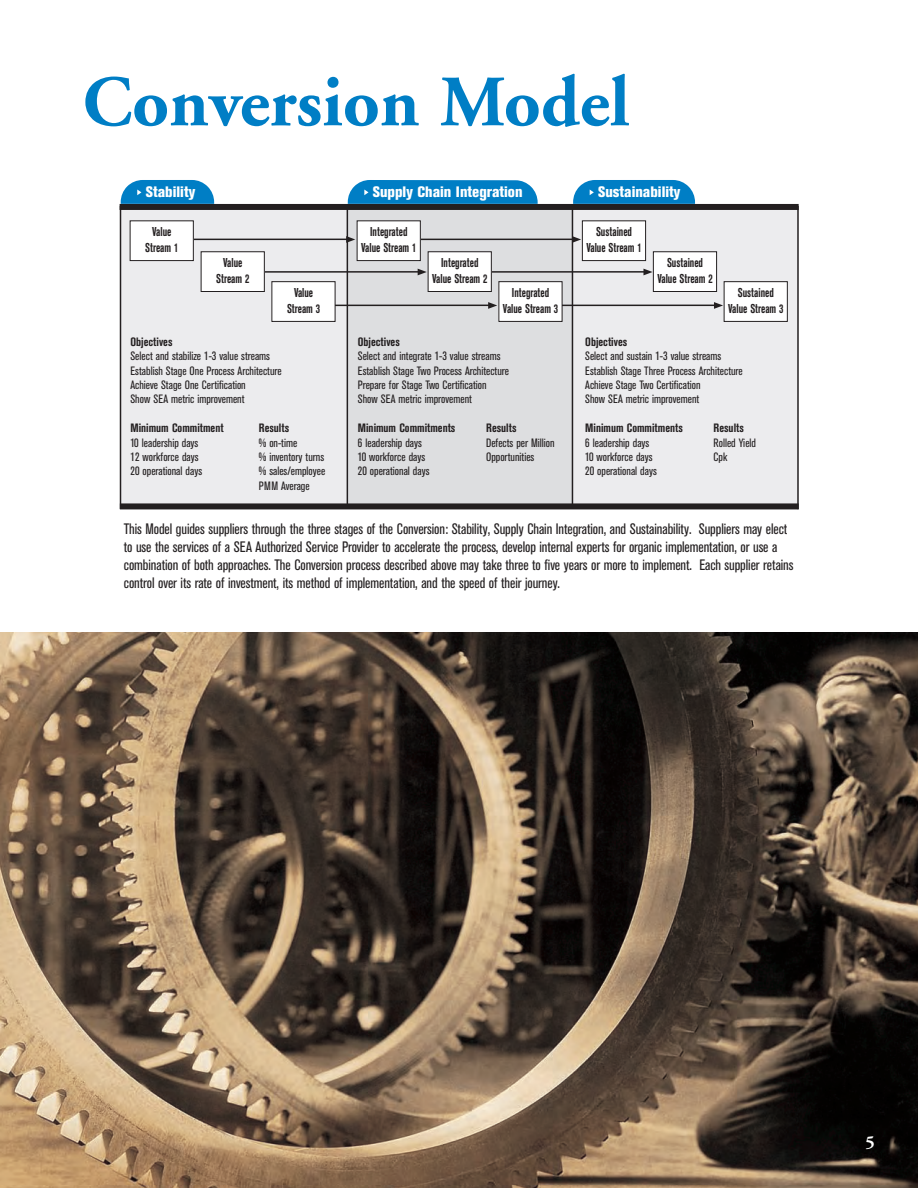
<style>
.page{position:relative;width:918px;height:1188px;background:#fff}
.page>*{position:absolute;margin:0;border:0;box-sizing:border-box;transform-origin:0 0}
.t1{font:700 72px "Adobe Garamond";color:#007ec5}
.t2{font:700 18px "Adobe Garamond";color:#fff}
.t3{font:condensed 15px/18px "Akzidenz Grotesk BE";letter-spacing:-.005em;color:#231f20}
.t4{font:800 condensed 15px "Akzidenz Grotesk BE";color:#fff}
.t5{font:700 condensed 12.75px/15.3px "Akzidenz Grotesk BE";color:#231f20;text-align:center;scale:.84 1}
.t6{font:condensed 12px/14.4px "Akzidenz Grotesk BE";color:#231f20}
.t7{font:700 condensed 12px "Akzidenz Grotesk BE";color:#231f20}
</style>
<div class="page">
<hr style="left:0;top:0;width:1px;height:1188px;background:#d4e3f4">
<img style="left:0;top:633px;width:918px;height:555px">
<div style="left:121px;top:206px;width:676px;height:300px;background:#ececee"></div>
<div style="left:348px;top:206px;width:224px;height:300px;background:#dddee0"></div>
<div style="left:120px;top:503px;width:679px;height:6px;background:#231f20"></div>
<hr style="left:120px;top:206px;width:1px;height:303px;background:#231f20">
<hr style="left:347px;top:206px;width:1px;height:301px;background:#231f20">
<hr style="left:572px;top:206px;width:1px;height:300px;background:#231f20">
<hr style="left:797px;top:206px;width:2px;height:303px;background:#231f20">
<div style="left:582px;top:221px;width:64px;height:40px;background:#fff"></div>
<div style="left:582px;top:220px;width:64px;height:41px;border:1px solid #231f20"></div>
<div style="left:653px;top:252px;width:64px;height:40px;background:#fff"></div>
<div style="left:653px;top:251px;width:64px;height:41px;border:1px solid #231f20"></div>
<div style="left:724px;top:282px;width:63px;height:39px;background:#fff"></div>
<div style="left:724px;top:281px;width:64px;height:41px;border:1px solid #231f20"></div>
<hr style="left:161px;top:239px;width:188px;height:1px;background:#231f20">
<svg style="left:346px;top:236px;width:9px;height:7px"></svg>
<hr style="left:242px;top:271px;width:179px;height:2px;background:#231f20">
<svg style="left:418px;top:269px;width:9px;height:6px"></svg>
<hr style="left:311px;top:305px;width:181px;height:1px;background:#231f20">
<svg style="left:488px;top:302px;width:9px;height:7px"></svg>
<div style="left:130px;top:221px;width:63px;height:40px;background:#fff"></div>
<div style="left:130px;top:220px;width:64px;height:41px;border:1px solid #231f20"></div>
<div style="left:201px;top:252px;width:63px;height:40px;background:#fff"></div>
<div style="left:201px;top:251px;width:64px;height:41px;border:1px solid #231f20"></div>
<div style="left:272px;top:282px;width:63px;height:39px;background:#fff"></div>
<div style="left:271px;top:281px;width:64px;height:41px;border:1px solid #231f20"></div>
<hr style="left:387px;top:239px;width:188px;height:1px;background:#231f20">
<svg style="left:573px;top:236px;width:8px;height:7px"></svg>
<hr style="left:468px;top:271px;width:178px;height:2px;background:#231f20">
<svg style="left:643px;top:269px;width:10px;height:6px"></svg>
<hr style="left:537px;top:305px;width:181px;height:1px;background:#231f20">
<svg style="left:714px;top:302px;width:9px;height:7px"></svg>
<div style="left:357px;top:221px;width:63px;height:40px;background:#fff"></div>
<div style="left:357px;top:220px;width:64px;height:41px;border:1px solid #231f20"></div>
<div style="left:428px;top:252px;width:63px;height:40px;background:#fff"></div>
<div style="left:428px;top:251px;width:64px;height:41px;border:1px solid #231f20"></div>
<div style="left:499px;top:282px;width:63px;height:39px;background:#fff"></div>
<div style="left:498px;top:281px;width:64px;height:41px;border:1px solid #231f20"></div>
<svg style="left:121px;top:180px;width:93px;height:24px;background:#1a8aca"></svg>
<svg style="left:348px;top:180px;width:190px;height:24px;background:#0f85c8"></svg>
<svg style="left:573px;top:180px;width:122px;height:24px;background:#1588c9"></svg>
<div style="left:120px;top:204px;width:679px;height:6px;background:#231f20"></div>
<h1 class="t1" style="left:82px;top:73px;width:549px">Conversion Model</h1>
<p class="t4" style="left:146px;top:187px;width:51px">Stability</p>
<p class="t4" style="left:373px;top:187px;width:151px">Supply Chain Integration</p>
<p class="t4" style="left:598px;top:187px;width:84px">Sustainability</p>
<p class="t5" style="left:145px;top:225px;width:41px">Value<br>Stream 1</p>
<p class="t5" style="left:361px;top:225px;width:67px">Integrated<br>Value Stream 1</p>
<p class="t5" style="left:586px;top:225px;width:67px">Sustained<br>Value Stream 1</p>
<p class="t5" style="left:216px;top:256px;width:41px">Value<br>Stream 2</p>
<p class="t5" style="left:432px;top:256px;width:67px">Integrated<br>Value Stream 2</p>
<p class="t5" style="left:657px;top:256px;width:67px">Sustained<br>Value Stream 2</p>
<p class="t5" style="left:287px;top:286px;width:41px">Value<br>Stream 3</p>
<p class="t5" style="left:503px;top:286px;width:67px">Integrated<br>Value Stream 3</p>
<p class="t5" style="left:728px;top:286px;width:67px">Sustained<br>Value Stream 3</p>
<p class="t7" style="left:131px;top:337px;width:43px">Objectives</p>
<p class="t6" style="left:131px;top:350px;width:153px">Select and stabilize 1-3 value streams Establish Stage One Process Architecture Achieve Stage One Certification<br>Show SEA metric improvement</p>
<p class="t7" style="left:131px;top:424px;width:95px">Minimum Commitment</p>
<p class="t7" style="left:259px;top:424px;width:32px">Results</p>
<p class="t6" style="left:131px;top:436px;width:69px">10 leadership days</p>
<p class="t6" style="left:259px;top:436px;width:40px">% on-time</p>
<p class="t6" style="left:131px;top:451px;width:70px">12 workforce days</p>
<p class="t6" style="left:259px;top:451px;width:67px">% inventory turns</p>
<p class="t6" style="left:131px;top:465px;width:73px">20 operational days</p>
<p class="t6" style="left:259px;top:465px;width:68px">% sales/employee<br>PMM Average</p>
<p class="t7" style="left:358px;top:337px;width:43px">Objectives</p>
<p class="t6" style="left:358px;top:350px;width:153px">Select and integrate 1-3 value streams Establish Stage Two Process Architecture Prepare for Stage Two Certification Show SEA metric improvement</p>
<p class="t7" style="left:358px;top:424px;width:99px">Minimum Commitments</p>
<p class="t7" style="left:486px;top:424px;width:32px">Results</p>
<p class="t6" style="left:358px;top:436px;width:66px">6 leadership days</p>
<p class="t6" style="left:486px;top:436px;width:70px">Defects per Million</p>
<p class="t6" style="left:358px;top:451px;width:69px">10 workforce days</p>
<p class="t6" style="left:486px;top:451px;width:50px">Opportunities</p>
<p class="t6" style="left:358px;top:465px;width:73px">20 operational days</p>
<p class="t7" style="left:585px;top:337px;width:43px">Objectives</p>
<p class="t6" style="left:585px;top:350px;width:159px">Select and sustain 1-3 value streams Establish Stage Three Process Architecture Achieve Stage Two Certification<br>Show SEA metric improvement</p>
<p class="t7" style="left:585px;top:424px;width:99px">Minimum Commitments</p>
<p class="t7" style="left:714px;top:424px;width:32px">Results</p>
<p class="t6" style="left:585px;top:436px;width:66px">6 leadership days</p>
<p class="t6" style="left:714px;top:436px;width:44px">Rolled Yield</p>
<p class="t6" style="left:585px;top:451px;width:69px">10 workforce days</p>
<p class="t6" style="left:714px;top:451px;width:15px">Cpk</p>
<p class="t6" style="left:585px;top:465px;width:73px">20 operational days</p>
<p class="t3" style="left:124px;top:521px;width:671px">This Model guides suppliers through the three stages of the Conversion: Stability, Supply Chain Integration, and Sustainability. Suppliers may elect to use the services of a SEA Authorized Service Provider to accelerate the process, develop internal experts for organic implementation, or use a combination of both approaches. The Conversion process described above may take three to five years or more to implement. Each supplier retains control over its rate of investment, its method of implementation, and the speed of their journey.</p>
<h2 class="t2" style="left:865px;top:1136px;width:11px">5</h2>
</div>
